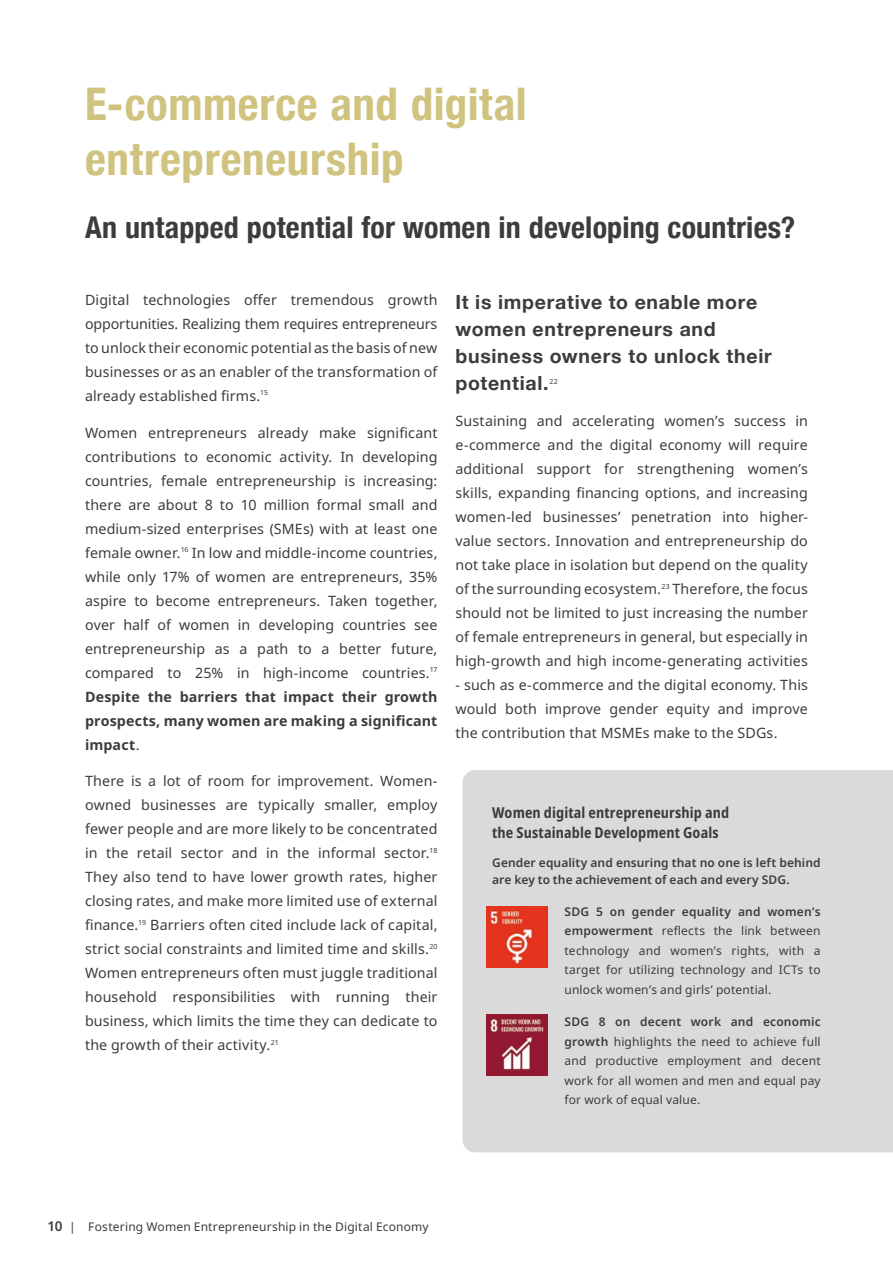
<style>
.page{position:relative;width:893px;height:1263px;background:#fff}
.page>*{position:absolute;margin:0;border:0;box-sizing:border-box;transform-origin:0 0}
.t1{font:700 condensed 45px/55.5px "Helvetica Neue";letter-spacing:.015em;color:#d0c37f}
.t2{font:700 condensed 30px "Helvetica Neue";letter-spacing:.01em;color:#3c3c3b}
.t3{font:700 19.5px/27px "Helvetica Neue";letter-spacing:.035em;color:#3c3c3b}
.t4{font:700 condensed 15px/19.5px "Noto Sans";letter-spacing:.01em;color:#3c3c3b}
.t5{font:14.25px/24px "Noto Sans";letter-spacing:.01em;color:#3c3c3b;text-align:justify}
.t6{font:12px/19.5px "Noto Sans";letter-spacing:.015em;color:#3c3c3b;text-align:justify}
.t7{font:600 12px/16.5px "Noto Sans";letter-spacing:.005em;color:#3c3c3b}
.t8{font:7.05px "Noto Sans";color:#3c3c3b}
.s1{font-weight:700}
.s2{font-weight:600}
.s3{font-weight:600;font-size:13.5px}
</style>
<div class="page">
<div style="left:462px;top:770px;width:431px;height:382px;background:#dadada"></div>
<img style="left:487px;top:1015px;width:61px;height:61px">
<img style="left:487px;top:907px;width:61px;height:61px">
<h1 class="t1" style="left:85px;top:73px;width:443px">E-commerce and digital entrepreneurship</h1>
<h2 class="t2" style="left:85px;top:203px;width:712px">An untapped potential for women in developing countries?</h2>
<p class="t5" style="left:85px;top:288px;width:354px">Digital technologies offer tremendous growth opportunities. Realizing them requires entrepreneurs to unlock their economic potential as the basis of new businesses or as an enabler of the transformation of already established firms.<sup>15</sup></p>
<p class="t5" style="left:85px;top:421px;width:354px">Women entrepreneurs already make significant contributions to economic activity. In developing countries, female entrepreneurship is increasing: there are about 8 to 10 million formal small and medium-sized enterprises (SMEs) with at least one female owner.<sup>16</sup> In low and middle-income countries, while only 17% of women are entrepreneurs, 35% aspire to become entrepreneurs. Taken together, over half of women in developing countries see entrepreneurship as a path to a better future, compared to 25% in high-income countries.<sup>17<br></sup><span class="s1">Despite the barriers that impact their growth prospects, many women are making a significant impact</span>.</p>
<p class="t5" style="left:85px;top:769px;width:354px">There is a lot of room for improvement. Women&shy;owned businesses are typically smaller, employ fewer people and are more likely to be concentrated in the retail sector and in the informal sector.<sup>18<br></sup>They also tend to have lower growth rates, higher closing rates, and make more limited use of external finance.<sup>19</sup> Barriers often cited include lack of capital, strict social constraints and limited time and skills.<sup>20<br></sup>Women entrepreneurs often must juggle traditional household responsibilities with running their business, which limits the time they can dedicate to the growth of their activity.<sup>21</sup></p>
<h3 class="t3" style="left:455px;top:289px;width:318px">It is imperative to enable more women entrepreneurs and business owners to unlock their potential.</h3>
<p class="t8" style="left:549px;top:377px;width:10px">22</p>
<p class="t5" style="left:455px;top:409px;width:354px">Sustaining and accelerating women’s success in e-commerce and the digital economy will require additional support for strengthening women’s skills, expanding financing options, and increasing women-led businesses’ penetration into higher&shy;value sectors. Innovation and entrepreneurship do not take place in isolation but depend on the quality of the surrounding ecosystem.<sup>23</sup> Therefore, the focus should not be limited to just increasing the number of female entrepreneurs in general, but especially in high-growth and high income-generating activities</p>
<p class="t5" style="left:455px;top:673px;width:354px">- such as e-commerce and the digital economy. This would both improve gender equity and improve the contribution that MSMEs make to the SDGs.</p>
<p class="t4" style="left:492px;top:803px;width:238px">Women digital entrepreneurship and the Sustainable Development Goals</p>
<p class="t7" style="left:492px;top:855px;width:330px">Gender equality and ensuring that no one is left behind are key to the achievement of each and every SDG.</p>
<p class="t6" style="left:564px;top:902px;width:258px"><span class="s2">SDG 5 on gender equality and women’s empowerment</span> reflects the link between technology and women’s rights, with a target for utilizing technology and ICTs to unlock women’s and girls’ potential.</p>
<p class="t6" style="left:564px;top:1012px;width:258px"><span class="s2">SDG 8 on decent work and economic growth</span> highlights the need to achieve full and productive employment and decent work for all women and men and equal pay for work of equal value.</p>
<p class="t6" style="left:47px;top:1217px;width:383px"><span class="s3">10</span> | Fostering Women Entrepreneurship in the Digital Economy</p>
</div>
